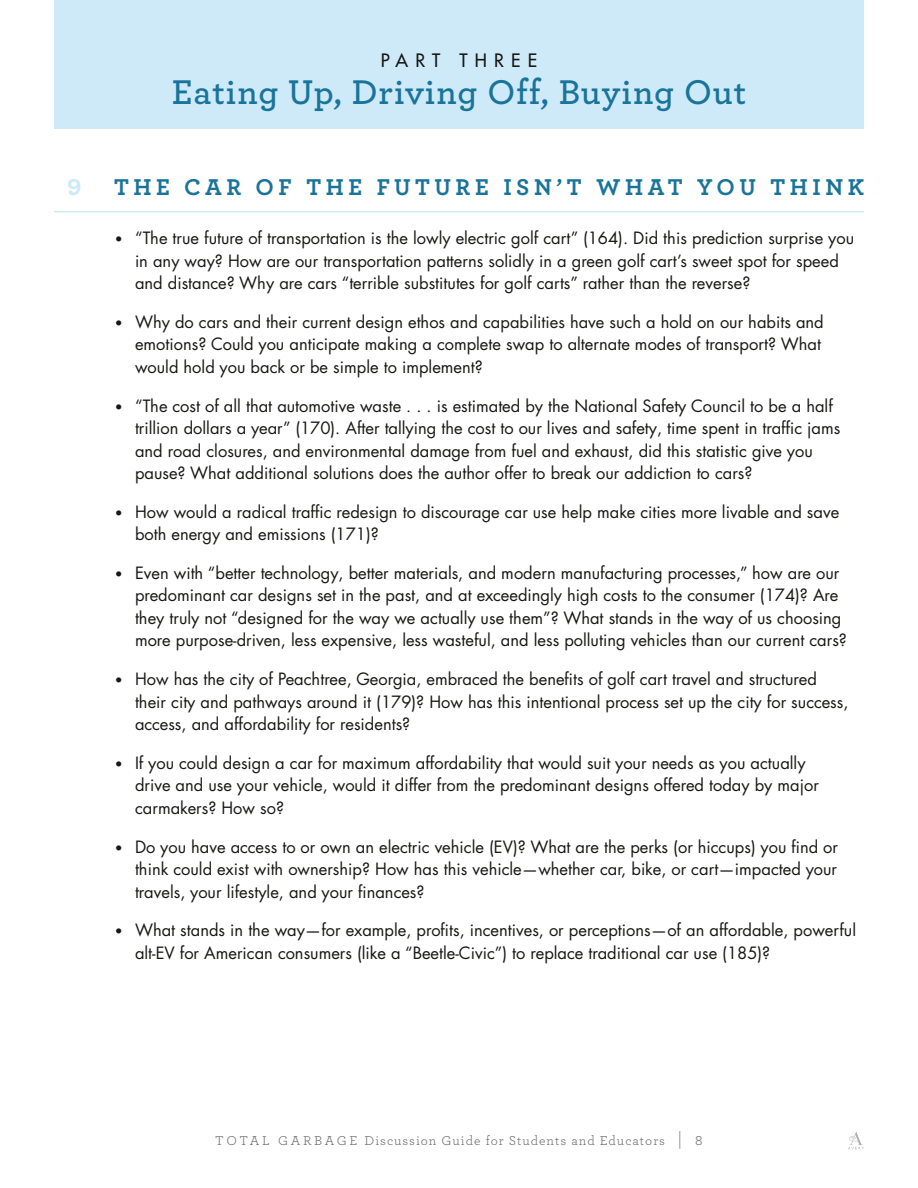
<style>
.page{position:relative;width:918px;height:1188px;background:#fff}
.page>*{position:absolute;margin:0;border:0;box-sizing:border-box;transform-origin:0 0}
.Paragraph_Style_1{font:600 36px "Archer";letter-spacing:.025em;color:#1a749a}
._1{font:700 24px "Archer";letter-spacing:.19em;color:#1a749a}
._1-2{font:900 24px "Archer";color:#ceeaf9}
.Body{font:500 18px "Futura LT Pro";letter-spacing:.4em;color:#171714}
.t1{font:16.5px/22.5px "Futura LT Pro";color:#171714}
.t2{font:13.5px "Archer";letter-spacing:.075em;color:#6e6e6d}
.s1{font-size:13.5px}
.s2{font-size:19.05px}
</style>
<div class="page">
<svg style="left:848px;top:1132px;width:16px;height:17px"></svg>
<hr style="left:54px;top:211px;width:810px;height:1px;background:#ceeaf9">
<div style="left:54px;top:0;width:810px;height:128px;background:#ceeaf9"></div>
<p class="Body" style="left:381px;top:47px;width:158px">PART THREE</p>
<p class="Paragraph_Style_1" style="left:172px;top:66px;width:576px">Eating Up, Driving Off, Buying Out</p>
<p class="_1-2" style="left:68px;top:168px;width:15px">9</p>
<p class="_1" style="left:114px;top:168px;width:752px">THE CAR OF THE FUTURE ISN’T WHAT YOU THINK</p>
<p class="t1" style="left:135px;top:227px;width:721px;text-indent:-20px"><span class="s1">•</span> “The true future of transportation is the lowly electric golf cart” (164). Did this prediction surprise you in any way? How are our transportation patterns solidly in a green golf cart’s sweet spot for speed and distance? Why are cars “terrible substitutes for golf carts” rather than the reverse?</p>
<p class="t1" style="left:135px;top:310px;width:690px;text-indent:-20px"><span class="s1">•</span> Why do cars and their current design ethos and capabilities have such a hold on our habits and emotions? Could you anticipate making a complete swap to alternate modes of transport? What would hold you back or be simple to implement?</p>
<p class="t1" style="left:135px;top:394px;width:707px;text-indent:-20px"><span class="s1">•</span> “The cost of all that automotive waste . . . is estimated by the National Safety Council to be a half trillion dollars a year” (170). After tallying the cost to our lives and safety, time spent in traffic jams and road closures, and environmental damage from fuel and exhaust, did this statistic give you pause? What additional solutions does the author offer to break our addiction to cars?</p>
<p class="t1" style="left:135px;top:500px;width:706px;text-indent:-20px"><span class="s1">•</span> How would a radical traffic redesign to discourage car use help make cities more livable and save both energy and emissions (171)?</p>
<p class="t1" style="left:135px;top:561px;width:713px;text-indent:-20px"><span class="s1">•</span> Even with “better technology, better materials, and modern manufacturing processes,” how are our predominant car designs set in the past, and at exceedingly high costs to the consumer (174)? Are they truly not “designed for the way we actually use them”? What stands in the way of us choosing more purpose-driven, less expensive, less wasteful, and less polluting vehicles than our current cars?</p>
<p class="t1" style="left:135px;top:668px;width:715px;text-indent:-20px"><span class="s1">•</span> How has the city of Peachtree, Georgia, embraced the benefits of golf cart travel and structured their city and pathways around it (179)? How has this intentional process set up the city for success, access, and affordability for residents?</p>
<p class="t1" style="left:135px;top:751px;width:685px;text-indent:-20px"><span class="s1">•</span> If you could design a car for maximum affordability that would suit your needs as you actually drive and use your vehicle, would it differ from the predominant designs offered today by major carmakers? How so?</p>
<p class="t1" style="left:135px;top:835px;width:705px;text-align:justify;text-indent:-20px"><span class="s1">•</span> Do you have access to or own an electric vehicle (EV)? What are the perks (or hiccups) you find or think could exist with ownership? How has this vehicle—whether car, bike, or cart—impacted your travels, your lifestyle, and your finances?</p>
<p class="t1" style="left:135px;top:919px;width:723px;text-indent:-20px"><span class="s1">•</span> What stands in the way—for example, profits, incentives, or perceptions—of an affordable, powerful alt-EV for American consumers (like a “Beetle-Civic”) to replace traditional car use (185)?</p>
<p class="t2" style="left:215px;top:1131px;width:489px">TOTA L G A R BAG E Discussion Guide for Students and Educators <span class="s2">|</span> 8</p>
</div>
